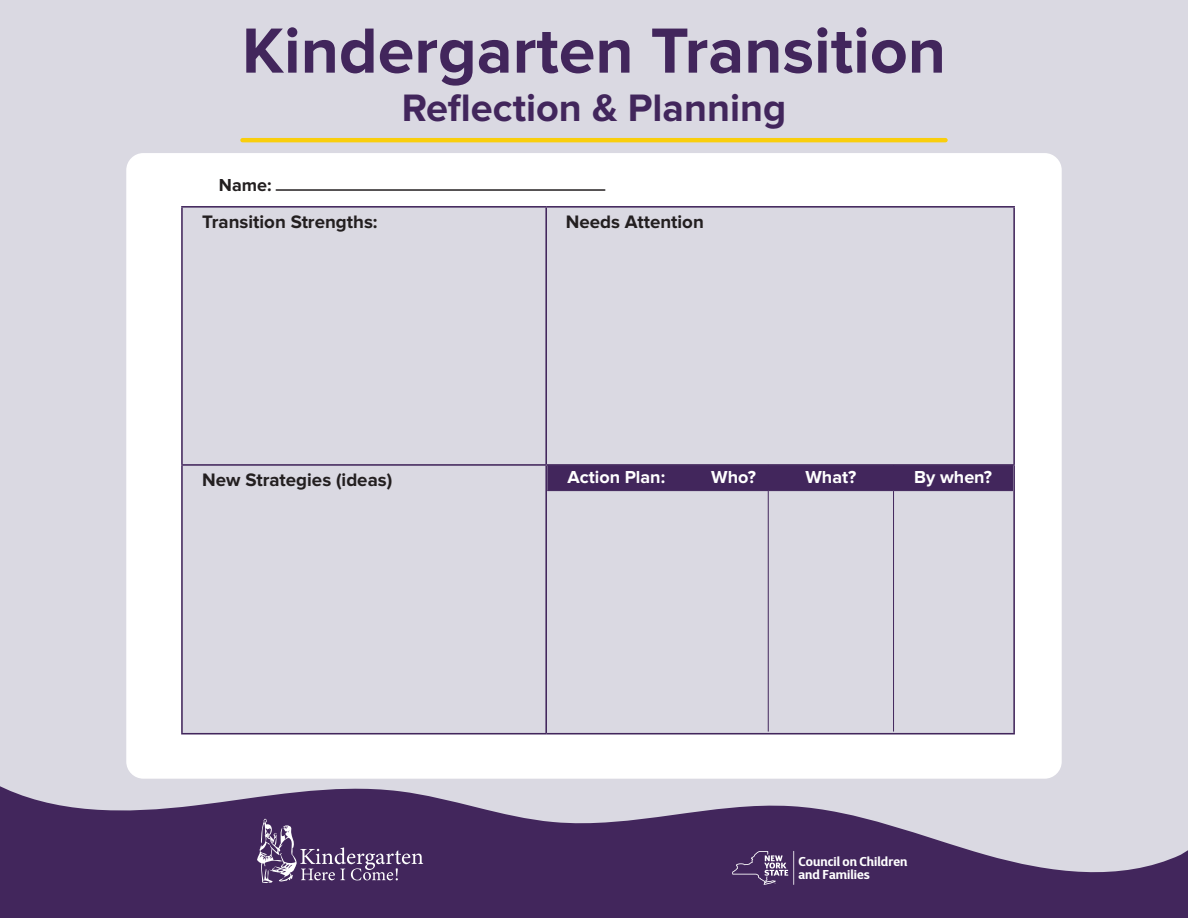
<style>
.page{position:relative;width:1188px;height:918px;background:#dad9e2}
.page>*{position:absolute;margin:0;border:0;box-sizing:border-box;transform-origin:0 0}
.t1{font:700 66.15px "Proxima Nova";color:#42265c}
.t2{font:700 39.6px "Proxima Nova";color:#42265c}
.t3{font:700 18.75px "Proxima Nova";color:#231f20}
.t4{font:700 18px "Proxima Nova";color:#fff}
.t5{font:700 18px "Proxima Nova";color:#231f20}
.t6{font:700 12.9px/12.9px "D Sari";color:#fff}
</style>
<div class="page">
<svg style="left:0;top:786px;width:1188px;height:132px;fill:#42265c"></svg>
<svg style="left:732px;top:851px;width:56px;height:34px;background:#614976"></svg>
<hr style="left:793px;top:851px;width:1px;height:34px;background:#fff">
<svg style="left:257px;top:819px;width:166px;height:65px;background:#5c4472"></svg>
<hr style="left:242px;top:138px;width:704px;height:4px;background:#f9ce0c">
<div style="left:126px;top:153px;width:936px;height:626px;background:#fff;border-radius:17px"></div>
<div style="left:183px;top:208px;width:830px;height:525px;background:#dad9e2"></div>
<hr style="left:181px;top:206px;width:365px;height:2px;background:#42265c">
<hr style="left:181px;top:208px;width:2px;height:256px;background:#42265c">
<hr style="left:546px;top:206px;width:469px;height:2px;background:#42265c">
<hr style="left:545px;top:208px;width:2px;height:256px;background:#42265c">
<hr style="left:1013px;top:208px;width:2px;height:256px;background:#42265c">
<hr style="left:181px;top:464px;width:365px;height:2px;background:#42265c">
<hr style="left:181px;top:466px;width:2px;height:267px;background:#42265c">
<hr style="left:546px;top:464px;width:469px;height:2px;background:#42265c">
<hr style="left:545px;top:466px;width:2px;height:267px;background:#42265c">
<hr style="left:1013px;top:466px;width:2px;height:267px;background:#42265c">
<hr style="left:181px;top:733px;width:365px;height:2px;background:#42265c">
<hr style="left:546px;top:733px;width:469px;height:2px;background:#42265c">
<hr style="left:276px;top:189px;width:329px;height:2px;background:#231f20">
<div style="left:547px;top:465px;width:466px;height:25px;background:#42265c"></div>
<hr style="left:547px;top:490px;width:221px;height:1px;background:#42265c">
<hr style="left:768px;top:490px;width:126px;height:1px;background:#42265c">
<hr style="left:768px;top:491px;width:1px;height:241px;background:#42265c">
<hr style="left:894px;top:490px;width:119px;height:1px;background:#42265c">
<hr style="left:893px;top:491px;width:1px;height:241px;background:#42265c">
<h1 class="t1" style="left:242px;top:13px;width:706px">Kindergarten Transition</h1>
<h2 class="t2" style="left:402px;top:85px;width:386px">Reflection &amp; Planning</h2>
<p class="t5" style="left:219px;top:174px;width:54px">Name:</p>
<p class="t3" style="left:202px;top:211px;width:177px">Transition Strengths:</p>
<p class="t3" style="left:566px;top:211px;width:139px">Needs Attention</p>
<p class="t3" style="left:202px;top:469px;width:192px">New Strategies (ideas)</p>
<p class="t4" style="left:567px;top:466px;width:99px">Action Plan:</p>
<p class="t4" style="left:711px;top:466px;width:46px">Who?</p>
<p class="t4" style="left:805px;top:466px;width:53px">What?</p>
<p class="t4" style="left:914px;top:466px;width:79px">By when?</p>
<p class="t6" style="left:799px;top:855px;width:110px">Council on Children and Families</p>
</div>
